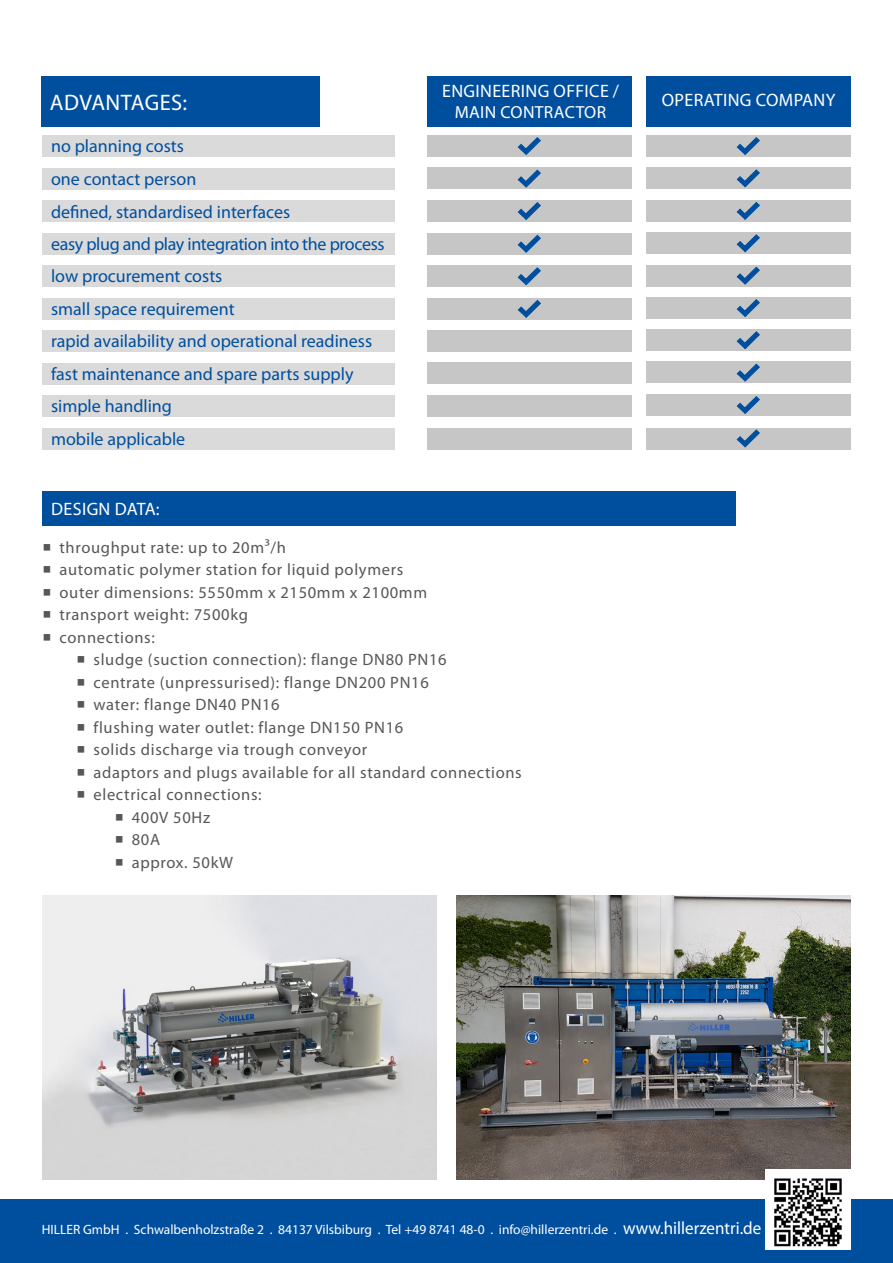
<style>
.page{position:relative;width:893px;height:1263px;background:#fff}
.page>*{position:absolute;margin:0;border:0;box-sizing:border-box;transform-origin:0 0}
.t1{font:22.5px "Myriad Pro";letter-spacing:.02em;color:#fff}
.t2{font:18px/32.5px "Myriad Pro";color:#004f9f}
.t3{font:18px "Myriad Pro";letter-spacing:.02em;color:#fff}
.t4{font:17.55px "Myriad Pro";letter-spacing:.02em;color:#fff}
.t5{font:16.5px "Myriad Pro";letter-spacing:.04em;color:#575756}
.t6{font:13.5px "Myriad Pro";color:#fff}
.s1{font-family:"Minion Pro";font-size:22.5px}
.s2{font-size:17.85px}
</style>
<div class="page">
<div style="left:0;top:1199px;width:893px;height:64px;background:#004f9f"></div>
<img style="left:457px;top:895px;width:393px;height:285px">
<img style="left:43px;top:895px;width:393px;height:284px">
<img style="left:765px;top:1169px;width:85px;height:81px">
<div style="left:43px;top:491px;width:693px;height:35px;background:#004f9f"></div>
<div style="left:41px;top:77px;width:279px;height:50px;background:#004f9f"></div>
<div style="left:427px;top:77px;width:204px;height:50px;background:#004f9f"></div>
<div style="left:646px;top:76px;width:204px;height:51px;background:#004f9f"></div>
<div style="left:43px;top:136px;width:352px;height:21px;background:#dadada"></div>
<div style="left:43px;top:168px;width:352px;height:21px;background:#dadada"></div>
<div style="left:43px;top:200px;width:352px;height:22px;background:#dadada"></div>
<div style="left:43px;top:233px;width:352px;height:21px;background:#dadada"></div>
<div style="left:43px;top:265px;width:352px;height:22px;background:#dadada"></div>
<div style="left:43px;top:298px;width:352px;height:21px;background:#dadada"></div>
<div style="left:43px;top:330px;width:352px;height:22px;background:#dadada"></div>
<div style="left:43px;top:363px;width:352px;height:21px;background:#dadada"></div>
<div style="left:43px;top:395px;width:352px;height:22px;background:#dadada"></div>
<div style="left:43px;top:428px;width:352px;height:21px;background:#dadada"></div>
<div style="left:427px;top:136px;width:204px;height:21px;background:#c6c6c6"></div>
<svg style="left:517px;top:137px;width:24px;height:18px"></svg>
<div style="left:427px;top:168px;width:204px;height:21px;background:#c6c6c6"></div>
<svg style="left:517px;top:169px;width:24px;height:19px"></svg>
<div style="left:428px;top:200px;width:204px;height:22px;background:#c6c6c6"></div>
<svg style="left:517px;top:202px;width:24px;height:18px"></svg>
<div style="left:427px;top:233px;width:204px;height:22px;background:#c6c6c6"></div>
<svg style="left:517px;top:234px;width:24px;height:19px"></svg>
<div style="left:428px;top:266px;width:204px;height:21px;background:#c6c6c6"></div>
<svg style="left:517px;top:267px;width:24px;height:19px"></svg>
<div style="left:428px;top:298px;width:204px;height:21px;background:#c6c6c6"></div>
<svg style="left:517px;top:299px;width:24px;height:19px"></svg>
<div style="left:427px;top:330px;width:204px;height:21px;background:#c6c6c6"></div>
<div style="left:428px;top:363px;width:204px;height:21px;background:#c6c6c6"></div>
<div style="left:428px;top:395px;width:204px;height:22px;background:#c6c6c6"></div>
<div style="left:428px;top:428px;width:204px;height:21px;background:#c6c6c6"></div>
<div style="left:646px;top:136px;width:204px;height:21px;background:#c6c6c6"></div>
<svg style="left:736px;top:137px;width:24px;height:18px"></svg>
<div style="left:646px;top:167px;width:204px;height:22px;background:#c6c6c6"></div>
<svg style="left:736px;top:169px;width:24px;height:19px"></svg>
<div style="left:646px;top:200px;width:204px;height:21px;background:#c6c6c6"></div>
<svg style="left:736px;top:202px;width:24px;height:18px"></svg>
<div style="left:646px;top:233px;width:204px;height:21px;background:#c6c6c6"></div>
<svg style="left:736px;top:234px;width:24px;height:19px"></svg>
<div style="left:646px;top:265px;width:204px;height:21px;background:#c6c6c6"></div>
<svg style="left:736px;top:266px;width:24px;height:19px"></svg>
<div style="left:646px;top:297px;width:204px;height:22px;background:#c6c6c6"></div>
<svg style="left:736px;top:299px;width:24px;height:18px"></svg>
<div style="left:646px;top:330px;width:204px;height:21px;background:#c6c6c6"></div>
<svg style="left:736px;top:331px;width:24px;height:19px"></svg>
<div style="left:646px;top:362px;width:204px;height:21px;background:#c6c6c6"></div>
<svg style="left:736px;top:363px;width:24px;height:19px"></svg>
<div style="left:646px;top:394px;width:204px;height:22px;background:#c6c6c6"></div>
<svg style="left:736px;top:396px;width:24px;height:18px"></svg>
<div style="left:646px;top:428px;width:204px;height:21px;background:#c6c6c6"></div>
<svg style="left:736px;top:429px;width:24px;height:19px"></svg>
<h1 class="t1" style="left:50px;top:88px;width:139px">ADVANTAGES:</h1>
<p class="t2" style="left:51px;top:130px;width:335px">no planning costs<br>one contact person<br>defined, standardised interfaces<br>easy plug and play integration into the process low procurement costs<br>small space requirement<br>rapid availability and operational readiness fast maintenance and spare parts supply simple handling<br>mobile applicable</p>
<p class="t3" style="left:442px;top:80px;width:178px">ENGINEERING OFFICE /</p>
<p class="t4" style="left:455px;top:101px;width:153px">MAIN CONTRACTOR</p>
<p class="t3" style="left:51px;top:498px;width:110px">DESIGN DATA:</p>
<p class="t5" style="left:43px;top:537px;width:245px"><span class="s1">■</span> throughput rate: up to 20m³/h</p>
<p class="t5" style="left:43px;top:559px;width:362px"><span class="s1">■</span> automatic polymer station for liquid polymers</p>
<p class="t5" style="left:43px;top:582px;width:386px"><span class="s1">■</span> outer dimensions: 5550mm x 2150mm x 2100mm</p>
<p class="t5" style="left:43px;top:604px;width:207px"><span class="s1">■</span> transport weight: 7500kg</p>
<p class="t5" style="left:43px;top:627px;width:114px"><span class="s1">■</span> connections:</p>
<p class="t5" style="left:77px;top:649px;width:372px"><span class="s1">■</span> sludge (suction connection): flange DN80 PN16</p>
<p class="t5" style="left:77px;top:672px;width:354px"><span class="s1">■</span> centrate (unpressurised): flange DN200 PN16</p>
<p class="t5" style="left:77px;top:694px;width:205px"><span class="s1">■</span> water: flange DN40 PN16</p>
<p class="t5" style="left:77px;top:717px;width:328px"><span class="s1">■</span> flushing water outlet: flange DN150 PN16</p>
<p class="t5" style="left:77px;top:739px;width:292px"><span class="s1">■</span> solids discharge via trough conveyor</p>
<p class="t5" style="left:77px;top:762px;width:447px"><span class="s1">■</span> adaptors and plugs available for all standard connections</p>
<p class="t5" style="left:77px;top:784px;width:187px"><span class="s1">■</span> electrical connections:</p>
<p class="t5" style="left:115px;top:807px;width:97px"><span class="s1">■</span> 400V 50Hz</p>
<p class="t5" style="left:115px;top:829px;width:47px"><span class="s1">■</span> 80A</p>
<p class="t5" style="left:115px;top:852px;width:120px"><span class="s1">■</span> approx. 50kW</p>
<p class="t3" style="left:662px;top:89px;width:175px">OPERATING COMPANY</p>
<p class="t6" style="left:42px;top:1221px;width:721px">HILLER GmbH . Schwalbenholzstraße 2 . 84137 Vilsbiburg . Tel +49 8741 48-0 . info@hillerzentri.de . <span class="s2">www.hillerzentri.de</span></p>
</div>
